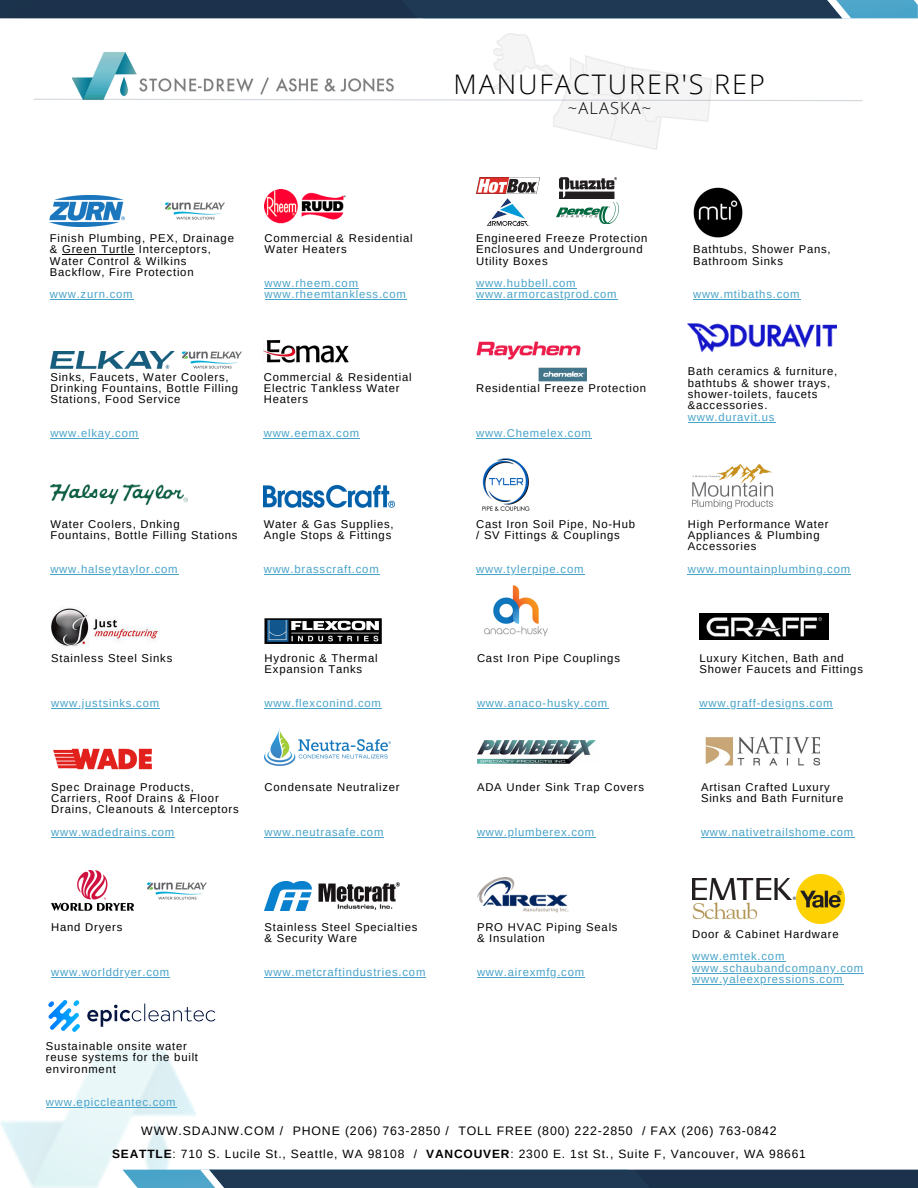
<style>
.page{position:relative;width:918px;height:1188px;background:#fff}
.page>*{position:absolute;margin:0;border:0;box-sizing:border-box;transform-origin:0 0}
.t1{font:300 27px "Open Sans";letter-spacing:.07em;color:#000}
.t2{font:300 16.5px "Open Sans";letter-spacing:.07em;color:#000}
.t3{font:12.3px "Arimo";letter-spacing:.07em;color:#000}
.t4{font:12px "Arimo";letter-spacing:.07em;color:#000}
.t5{font:11.25px/11.2px "Arimo";letter-spacing:.07em;color:#000}
.t6{font:11.25px "Arimo";letter-spacing:.07em;color:#48a3c9}
.s1{font-weight:700}
</style>
<div class="page">
<svg style="left:0;top:0;width:918px;height:18px;background:#23405b"></svg>
<img style="left:0;top:1049px;width:196px;height:139px">
<svg style="left:122px;top:1170px;width:796px;height:18px;background:#274460"></svg>
<img style="left:265px;top:189px;width:81px;height:35px">
<hr style="left:265px;top:288px;width:94px;height:1px;background:#48a3c9">
<hr style="left:265px;top:299px;width:142px;height:1px;background:#48a3c9">
<img style="left:264px;top:340px;width:84px;height:23px">
<hr style="left:264px;top:438px;width:96px;height:1px;background:#48a3c9">
<img style="left:265px;top:882px;width:135px;height:28px">
<hr style="left:265px;top:977px;width:161px;height:1px;background:#48a3c9">
<img style="left:482px;top:458px;width:48px;height:53px">
<hr style="left:476px;top:574px;width:108px;height:1px;background:#48a3c9">
<img style="left:484px;top:585px;width:64px;height:51px">
<hr style="left:477px;top:708px;width:131px;height:1px;background:#48a3c9">
<img style="left:265px;top:729px;width:126px;height:37px">
<hr style="left:265px;top:837px;width:119px;height:1px;background:#48a3c9">
<img style="left:265px;top:619px;width:117px;height:24px">
<hr style="left:265px;top:708px;width:117px;height:1px;background:#48a3c9">
<img style="left:264px;top:486px;width:130px;height:22px">
<hr style="left:264px;top:574px;width:116px;height:1px;background:#48a3c9">
<hr style="left:476px;top:438px;width:116px;height:1px;background:#48a3c9">
<img style="left:705px;top:736px;width:116px;height:30px">
<hr style="left:701px;top:837px;width:153px;height:1px;background:#48a3c9">
<img style="left:477px;top:741px;width:119px;height:22px">
<hr style="left:477px;top:837px;width:118px;height:1px;background:#48a3c9">
<img style="left:477px;top:878px;width:91px;height:34px">
<hr style="left:477px;top:977px;width:108px;height:1px;background:#48a3c9">
<img style="left:699px;top:614px;width:130px;height:26px">
<hr style="left:699px;top:708px;width:134px;height:1px;background:#48a3c9">
<img style="left:693px;top:188px;width:50px;height:49px">
<hr style="left:693px;top:299px;width:107px;height:1px;background:#48a3c9">
<img style="left:50px;top:352px;width:124px;height:17px">
<hr style="left:50px;top:438px;width:89px;height:1px;background:#48a3c9">
<img style="left:182px;top:352px;width:60px;height:17px">
<img style="left:50px;top:484px;width:138px;height:21px">
<hr style="left:50px;top:574px;width:128px;height:1px;background:#48a3c9">
<img style="left:51px;top:608px;width:108px;height:39px">
<hr style="left:51px;top:708px;width:109px;height:1px;background:#48a3c9">
<img style="left:53px;top:748px;width:99px;height:22px">
<hr style="left:51px;top:837px;width:124px;height:1px;background:#48a3c9">
<img style="left:51px;top:870px;width:82px;height:41px">
<hr style="left:51px;top:977px;width:119px;height:1px;background:#48a3c9">
<img style="left:148px;top:883px;width:59px;height:17px">
<hr style="left:688px;top:574px;width:163px;height:1px;background:#48a3c9">
<img style="left:692px;top:464px;width:82px;height:45px">
<img style="left:559px;top:178px;width:58px;height:20px">
<img style="left:476px;top:177px;width:63px;height:16px">
<img style="left:486px;top:198px;width:44px;height:28px">
<img style="left:557px;top:203px;width:62px;height:20px">
<hr style="left:476px;top:288px;width:100px;height:1px;background:#48a3c9">
<hr style="left:476px;top:299px;width:142px;height:1px;background:#48a3c9">
<img style="left:165px;top:202px;width:60px;height:17px">
<img style="left:50px;top:195px;width:74px;height:32px">
<hr style="left:62px;top:254px;width:73px;height:1px;background:#000">
<hr style="left:50px;top:299px;width:83px;height:1px;background:#48a3c9">
<img style="left:491px;top:34px;width:220px;height:116px">
<img style="left:72px;top:52px;width:322px;height:47px">
<svg style="left:34px;top:99px;width:829px;height:3px"></svg>
<img style="left:692px;top:879px;width:104px;height:20px">
<img style="left:692px;top:902px;width:65px;height:18px">
<img style="left:796px;top:875px;width:49px;height:48px">
<hr style="left:692px;top:961px;width:93px;height:1px;background:#48a3c9">
<hr style="left:692px;top:973px;width:172px;height:1px;background:#48a3c9">
<hr style="left:692px;top:984px;width:151px;height:1px;background:#48a3c9">
<hr style="left:688px;top:422px;width:87px;height:1px;background:#48a3c9">
<img style="left:688px;top:323px;width:148px;height:29px">
<img style="left:48px;top:1000px;width:168px;height:32px">
<hr style="left:46px;top:1107px;width:130px;height:1px;background:#48a3c9">
<img style="left:476px;top:342px;width:111px;height:39px">
<p class="t1" style="left:454px;top:65px;width:313px">MANUFACTURER'S REP</p>
<p class="t2" style="left:568px;top:97px;width:85px">~ALASKA~</p>
<p class="t5" style="left:50px;top:233px;width:186px">Finish Plumbing, PEX, Drainage &amp; Green Turtle Interceptors,<br>Water Control &amp; Wilkins<br>Backflow, Fire Protection</p>
<p class="t6" style="left:50px;top:288px;width:84px">www.zurn.com</p>
<p class="t5" style="left:265px;top:233px;width:149px">Commercial &amp; Residential<br>Water Heaters</p>
<p class="t6" style="left:265px;top:277px;width:95px">www.rheem.com</p>
<p class="t6" style="left:265px;top:288px;width:143px">www.rheemtankless.com</p>
<p class="t5" style="left:50px;top:371px;width:189px">Sinks, Faucets, Water Coolers,<br>Drinking Fountains, Bottle Filling<br>Stations, Food Service</p>
<p class="t6" style="left:50px;top:427px;width:89px">www.elkay.com</p>
<h1 class="t5" style="left:264px;top:371px;width:149px">Commercial &amp; Residential<br>Electric Tankless Water<br>Heaters</h1>
<p class="t6" style="left:264px;top:427px;width:97px">www.eemax.com</p>
<p class="t5" style="left:50px;top:518px;width:189px">Water Coolers, Dnking<br>Fountains, Bottle Filling Stations</p>
<p class="t6" style="left:50px;top:562px;width:129px">www.halseytaylor.com</p>
<p class="t5" style="left:264px;top:518px;width:131px">Water &amp; Gas Supplies,<br>Angle Stops &amp; Fittings</p>
<p class="t6" style="left:264px;top:562px;width:116px">www.brasscraft.com</p>
<p class="t5" style="left:51px;top:652px;width:123px">Stainless Steel Sinks</p>
<p class="t6" style="left:51px;top:696px;width:109px">www.justsinks.com</p>
<p class="t5" style="left:265px;top:652px;width:115px">Hydronic &amp; Thermal<br>Expansion Tanks</p>
<p class="t6" style="left:265px;top:696px;width:118px">www.flexconind.com</p>
<p class="t5" style="left:51px;top:781px;width:189px">Spec Drainage Products,<br>Carriers, Roof Drains &amp; Floor<br>Drains, Cleanouts &amp; Interceptors</p>
<p class="t6" style="left:51px;top:826px;width:125px">www.wadedrains.com</p>
<p class="t5" style="left:265px;top:781px;width:137px">Condensate Neutralizer</p>
<p class="t6" style="left:265px;top:826px;width:120px">www.neutrasafe.com</p>
<p class="t5" style="left:51px;top:921px;width:73px">Hand Dryers</p>
<p class="t6" style="left:51px;top:966px;width:120px">www.worlddryer.com</p>
<p class="t5" style="left:46px;top:1040px;width:154px">Sustainable onsite water reuse systems for the built environment</p>
<p class="t6" style="left:46px;top:1096px;width:131px">www.epiccleantec.com</p>
<p class="t5" style="left:265px;top:921px;width:154px">Stainless Steel Specialties &amp; Security Ware</p>
<p class="t6" style="left:265px;top:966px;width:162px">www.metcraftindustries.com</p>
<p class="t5" style="left:476px;top:233px;width:173px">Engineered Freeze Protection<br>Enclosures and Underground<br>Utility Boxes</p>
<p class="t6" style="left:476px;top:277px;width:101px">www.hubbell.com</p>
<p class="t6" style="left:476px;top:288px;width:142px">www.armorcastprod.com</p>
<p class="t5" style="left:476px;top:383px;width:172px">Residential Freeze Protection</p>
<p class="t6" style="left:476px;top:427px;width:116px">www.Chemelex.com</p>
<p class="t5" style="left:476px;top:518px;width:161px">Cast Iron Soil Pipe, No-Hub / SV Fittings &amp; Couplings</p>
<p class="t6" style="left:476px;top:562px;width:109px">www.tylerpipe.com</p>
<p class="t5" style="left:477px;top:652px;width:144px">Cast Iron Pipe Couplings</p>
<p class="t6" style="left:477px;top:696px;width:132px">www.anaco-husky.com</p>
<p class="t5" style="left:477px;top:781px;width:169px">ADA Under Sink Trap Covers</p>
<p class="t6" style="left:477px;top:826px;width:119px">www.plumberex.com</p>
<p class="t5" style="left:477px;top:921px;width:142px">PRO HVAC Piping Seals &amp; Insulation</p>
<p class="t6" style="left:477px;top:966px;width:109px">www.airexmfg.com</p>
<p class="t5" style="left:693px;top:244px;width:139px">Bathtubs, Shower Pans,<br>Bathroom Sinks</p>
<p class="t6" style="left:693px;top:288px;width:108px">www.mtibaths.com</p>
<p class="t5" style="left:688px;top:366px;width:151px">Bath ceramics &amp; furniture, bathtubs &amp; shower trays, shower-toilets, faucets &amp;accessories.</p>
<p class="t6" style="left:688px;top:410px;width:88px">www.duravit.us</p>
<p class="t5" style="left:688px;top:518px;width:142px">High Performance Water<br>Appliances &amp; Plumbing<br>Accessories</p>
<p class="t6" style="left:688px;top:562px;width:164px">www.mountainplumbing.com</p>
<p class="t5" style="left:699px;top:652px;width:165px">Luxury Kitchen, Bath and<br>Shower Faucets and Fittings</p>
<p class="t6" style="left:699px;top:696px;width:135px">www.graff-designs.com</p>
<p class="t5" style="left:701px;top:781px;width:144px">Artisan Crafted Luxury<br>Sinks and Bath Furniture</p>
<p class="t6" style="left:701px;top:826px;width:154px">www.nativetrailshome.com</p>
<p class="t5" style="left:692px;top:928px;width:148px">Door &amp; Cabinet Hardware</p>
<p class="t6" style="left:692px;top:950px;width:94px">www.emtek.com</p>
<p class="t6" style="left:692px;top:962px;width:173px">www.schaubandcompany.com</p>
<p class="t6" style="left:692px;top:973px;width:152px">www.yaleexpressions.com</p>
<p class="t3" style="left:141px;top:1124px;width:637px">WWW.SDAJNW.COM / PHONE (206) 763-2850 / TOLL FREE (800) 222-2850 / FAX (206) 763-0842</p>
<p class="t4" style="left:112px;top:1147px;width:695px"><span class="s1">SEATTLE</span>: 710 S. Lucile St., Seattle, WA 98108 / <span class="s1">VANCOUVER</span>: 2300 E. 1st St., Suite F, Vancouver, WA 98661</p>
</div>
